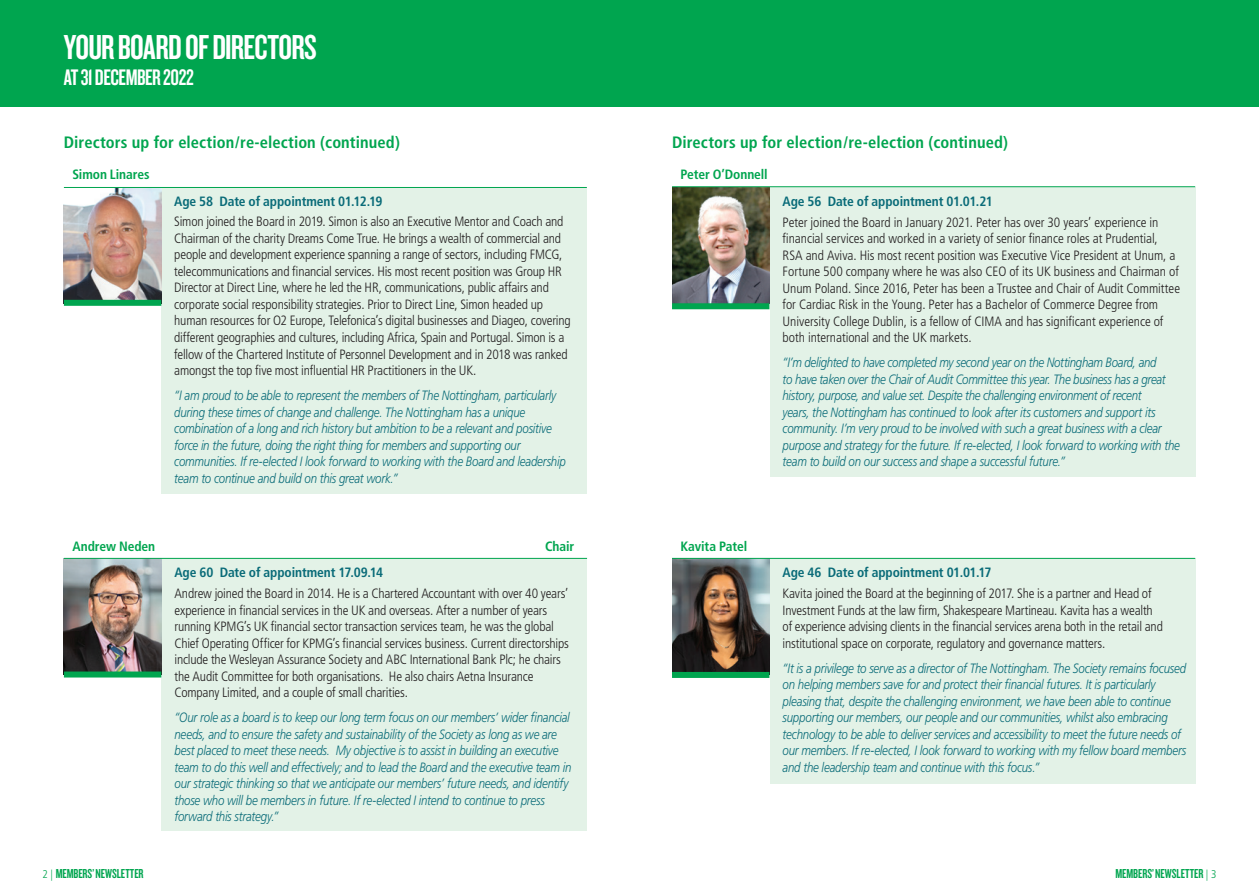
<style>
.page{position:relative;width:1259px;height:893px;background:#fff}
.page>*{position:absolute;margin:0;border:0;box-sizing:border-box;transform-origin:0 0}
.NBS_Main_Heading{font:36px "Knockout 48 Featherweight";letter-spacing:-.02em;color:#fff}
.NBS_Main_Heading-2{font:23.4px "Knockout 48 Featherweight";letter-spacing:-.02em;color:#fff}
.Sub_Head_NEW{font:700 condensed 16.5px "Frutiger";letter-spacing:.005em;color:#00a54f}
.NBS_Body_Copy{font:300 condensed 13.5px/16.5px "Frutiger";letter-spacing:-.01em;color:#231f20}
.NBS_Body_Copy-2{font:italic 300 13.5px/16.5px "Frutiger";letter-spacing:-.02em;color:#096b78;scale:.85 1}
.NBS_Body_Copy-3{font:700 condensed 13.5px "Frutiger";letter-spacing:-.005em;color:#096b78}
.NBS_Body_Copy-4{font:700 condensed 13.5px "Frutiger";letter-spacing:-.01em;color:#00a54f}
.t1{font:13.5px "Knockout 48 Featherweight";letter-spacing:-.005em;color:#00a54f}
.s1{font-family:"Frutiger";font-weight:300;font-stretch:condensed;font-size:11.25px}
</style>
<div class="page">
<div style="left:629px;top:0;width:630px;height:106px;background:#00a54f"></div>
<div style="left:0;top:0;width:629px;height:106px;background:#00a54f"></div>
<div style="left:161px;top:187px;width:426px;height:306px;background:#e3f2e7"></div>
<img style="left:64px;top:188px;width:98px;height:115px">
<hr style="left:64px;top:187px;width:523px;height:1px;background:#00a54f">
<div style="left:64px;top:300px;width:97px;height:6px;background:#00a54f"></div>
<div style="left:162px;top:559px;width:425px;height:272px;background:#e3f2e7"></div>
<img style="left:64px;top:559px;width:98px;height:115px">
<div style="left:64px;top:671px;width:97px;height:6px;background:#00a54f"></div>
<hr style="left:64px;top:558px;width:523px;height:1px;background:#00a54f">
<div style="left:770px;top:559px;width:425px;height:225px;background:#e3f2e7"></div>
<img style="left:672px;top:559px;width:98px;height:116px">
<div style="left:672px;top:672px;width:97px;height:6px;background:#00a54f"></div>
<hr style="left:672px;top:558px;width:523px;height:1px;background:#00a54f">
<img style="left:672px;top:187px;width:98px;height:116px">
<div style="left:770px;top:187px;width:425px;height:289px;background:#e3f2e7"></div>
<div style="left:672px;top:303px;width:97px;height:6px;background:#00a54f"></div>
<hr style="left:672px;top:186px;width:523px;height:1px;background:#00a54f">
<p class="NBS_Main_Heading" style="left:64px;top:25px;width:255px">YOUR BOARD OF DIRECTORS</p>
<p class="NBS_Main_Heading-2" style="left:64px;top:63px;width:132px">AT 31 DECEMBER 2022</p>
<p class="Sub_Head_NEW" style="left:64px;top:133px;width:338px">Directors up for election/re-election (continued)</p>
<p class="Sub_Head_NEW" style="left:672px;top:133px;width:338px">Directors up for election/re-election (continued)</p>
<p class="NBS_Body_Copy-4" style="left:72px;top:167px;width:79px">Simon Linares</p>
<p class="NBS_Body_Copy-4" style="left:680px;top:167px;width:89px">Peter O’Donnell</p>
<p class="NBS_Body_Copy-3" style="left:174px;top:193px;width:210px">Age 58 Date of appointment 01.12.19</p>
<p class="NBS_Body_Copy" style="left:174px;top:214px;width:398px">Simon joined the Board in 2019. Simon is also an Executive Mentor and Coach and Chairman of the charity Dreams Come True. He brings a wealth of commercial and people and development experience spanning a range of sectors, including FMCG, telecommunications and financial services. His most recent position was Group HR Director at Direct Line, where he led the HR, communications, public affairs and corporate social responsibility strategies. Prior to Direct Line, Simon headed up human resources for O2 Europe, Telefonica’s digital businesses and Diageo, covering different geographies and cultures, including Africa, Spain and Portugal. Simon is a fellow of the Chartered Institute of Personnel Development and in 2018 was ranked amongst the top five most influential HR Practitioners in the UK.</p>
<p class="NBS_Body_Copy-2" style="left:174px;top:387px;width:462px">“I am proud to be able to represent the members of The Nottingham, particularly during these times of change and challenge. The Nottingham has a unique combination of a long and rich history but ambition to be a relevant and positive force in the future, doing the right thing for members and supporting our communities. If re-elected I look forward to working with the Board and leadership team to continue and build on this great work.”</p>
<p class="NBS_Body_Copy-3" style="left:782px;top:193px;width:212px">Age 56 Date of appointment 01.01.21</p>
<p class="NBS_Body_Copy" style="left:782px;top:214px;width:399px">Peter joined the Board in January 2021. Peter has over 30 years’ experience in financial services and worked in a variety of senior finance roles at Prudential, RSA and Aviva. His most recent position was Executive Vice President at Unum, a Fortune 500 company where he was also CEO of its UK business and Chairman of Unum Poland. Since 2016, Peter has been a Trustee and Chair of Audit Committee for Cardiac Risk in the Young. Peter has a Bachelor of Commerce Degree from University College Dublin, is a fellow of CIMA and has significant experience of both international and the UK markets.</p>
<p class="NBS_Body_Copy-2" style="left:782px;top:354px;width:469px">“I’m delighted to have completed my second year on the Nottingham Board, and<br>to have taken over the Chair of Audit Committee this year. The business has a great history, purpose, and value set. Despite the challenging environment of recent<br>years, the Nottingham has continued to look after its customers and support its community. I’m very proud to be involved with such a great business with a clear purpose and strategy for the future. If re-elected, I look forward to working with the team to build on our success and shape a successful future.”</p>
<p class="NBS_Body_Copy-4" style="left:72px;top:538px;width:84px">Andrew Neden</p>
<p class="NBS_Body_Copy-4" style="left:545px;top:538px;width:31px">Chair</p>
<p class="NBS_Body_Copy-4" style="left:680px;top:538px;width:68px">Kavita Patel</p>
<p class="NBS_Body_Copy-3" style="left:174px;top:565px;width:210px">Age 60 Date of appointment 17.09.14</p>
<p class="NBS_Body_Copy" style="left:174px;top:585px;width:396px">Andrew joined the Board in 2014. He is a Chartered Accountant with over 40 years’ experience in financial services in the UK and overseas. After a number of years running KPMG’s UK financial sector transaction services team, he was the global Chief Operating Officer for KPMG’s financial services business. Current directorships include the Wesleyan Assurance Society and ABC International Bank Plc; he chairs the Audit Committee for both organisations. He also chairs Aetna Insurance Company Limited, and a couple of small charities.</p>
<p class="NBS_Body_Copy-2" style="left:174px;top:709px;width:468px">“Our role as a board is to keep our long term focus on our members’ wider financial needs, and to ensure the safety and sustainability of the Society as long as we are best placed to meet these needs. My objective is to assist in building an executive team to do this well and effectively; and to lead the Board and the executive team in our strategic thinking so that we anticipate our members’ future needs, and identify those who will be members in future. If re-elected I intend to continue to press forward this strategy.”</p>
<p class="NBS_Body_Copy-3" style="left:782px;top:565px;width:210px">Age 46 Date of appointment 01.01.17</p>
<p class="NBS_Body_Copy" style="left:782px;top:585px;width:382px">Kavita joined the Board at the beginning of 2017. She is a partner and Head of Investment Funds at the law firm, Shakespeare Martineau. Kavita has a wealth of experience advising clients in the financial services arena both in the retail and institutional space on corporate, regulatory and governance matters.</p>
<p class="NBS_Body_Copy-2" style="left:782px;top:660px;width:476px">“It is a privilege to serve as a director of The Nottingham. The Society remains focused on helping members save for and protect their financial futures. It is particularly pleasing that, despite the challenging environment, we have been able to continue supporting our members, our people and our communities, whilst also embracing technology to be able to deliver services and accessibility to meet the future needs of our members. If re-elected, I look forward to working with my fellow board members and the leadership team and continue with this focus.”</p>
<p class="t1" style="left:43px;top:865px;width:103px"><span class="s1">2 |</span> MEMBERS’ NEWSLETTER</p>
<p class="t1" style="left:1115px;top:865px;width:102px">MEMBERS’ NEWSLETTER <span class="s1">| 3</span></p>
</div>
